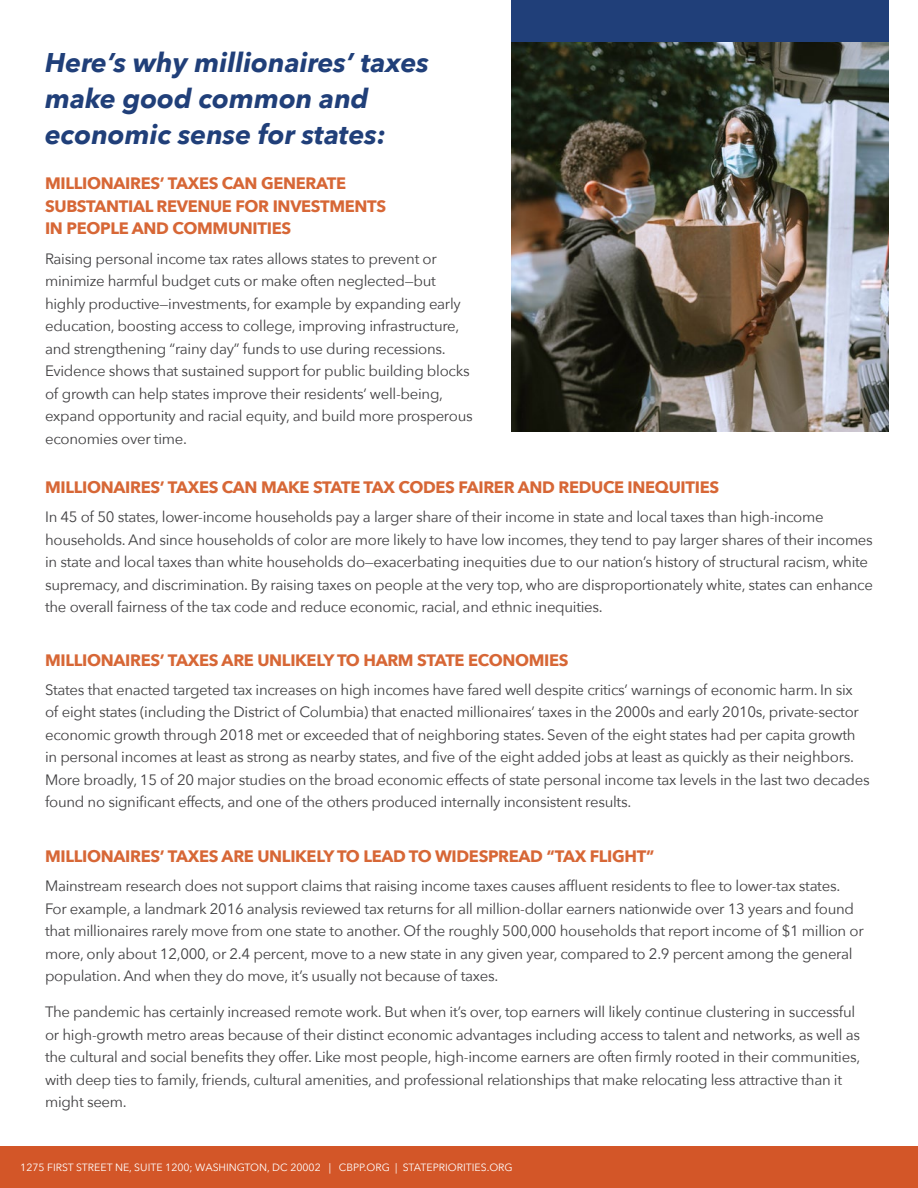
<style>
.page{position:relative;width:918px;height:1188px;background:#fff}
.page>*{position:absolute;margin:0;border:0;box-sizing:border-box;transform-origin:0 0}
.t1{font:italic 700 27px/36px "Avenir Next";color:#203f79}
.t2{font:700 16.5px/22.5px "Avenir Next";letter-spacing:-.02em;color:#d76736}
.t3{font:15px/22.5px "Avenir Next";letter-spacing:-.02em;color:#414042}
.t4{font:10.5px "Avenir Next";color:#fff}
</style>
<div class="page">
<div style="left:0;top:1147px;width:918px;height:41px;background:#d35628"></div>
<img style="left:511px;top:42px;width:378px;height:390px">
<div style="left:511px;top:0;width:378px;height:42px;background:#203f79"></div>
<h1 class="t1" style="left:45px;top:44px;width:386px">Here’s why millionaires’ taxes make good common and economic sense for states:</h1>
<p class="t2" style="left:45px;top:172px;width:343px">MILLIONAIRES’ TAXES CAN GENERATE<br>SUBSTANTIAL REVENUE FOR INVESTMENTS<br>IN PEOPLE AND COMMUNITIES</p>
<p class="t3" style="left:45px;top:247px;width:429px">Raising personal income tax rates allows states to prevent or minimize harmful budget cuts or make often neglected—but highly productive—investments, for example by expanding early education, boosting access to college, improving infrastructure, and strengthening “rainy day” funds to use during recessions.<br>Evidence shows that sustained support for public building blocks of growth can help states improve their residents’ well-being, expand opportunity and racial equity, and build more prosperous economies over time.</p>
<p class="t2" style="left:45px;top:476px;width:676px">MILLIONAIRES’ TAXES CAN MAKE STATE TAX CODES FAIRER AND REDUCE INEQUITIES</p>
<p class="t3" style="left:45px;top:505px;width:830px">In 45 of 50 states, lower-income households pay a larger share of their income in state and local taxes than high-income households. And since households of color are more likely to have low incomes, they tend to pay larger shares of their incomes in state and local taxes than white households do—exacerbating inequities due to our nation’s history of structural racism, white supremacy, and discrimination. By raising taxes on people at the very top, who are disproportionately white, states can enhance the overall fairness of the tax code and reduce economic, racial, and ethnic inequities.</p>
<p class="t2" style="left:45px;top:648px;width:525px">MILLIONAIRES’ TAXES ARE UNLIKELY TO HARM STATE ECONOMIES</p>
<p class="t3" style="left:45px;top:678px;width:826px">States that enacted targeted tax increases on high incomes have fared well despite critics’ warnings of economic harm. In six of eight states (including the District of Columbia) that enacted millionaires’ taxes in the 2000s and early 2010s, private-sector economic growth through 2018 met or exceeded that of neighboring states. Seven of the eight states had per capita growth in personal incomes at least as strong as nearby states, and five of the eight added jobs at least as quickly as their neighbors.<br>More broadly, 15 of 20 major studies on the broad economic effects of state personal income tax levels in the last two decades found no significant effects, and one of the others produced internally inconsistent results.</p>
<p class="t2" style="left:45px;top:844px;width:611px">MILLIONAIRES’ TAXES ARE UNLIKELY TO LEAD TO WIDESPREAD “TAX FLIGHT”</p>
<p class="t3" style="left:45px;top:874px;width:820px">Mainstream research does not support claims that raising income taxes causes affluent residents to flee to lower-tax states.<br>For example, a landmark 2016 analysis reviewed tax returns for all million-dollar earners nationwide over 13 years and found that millionaires rarely move from one state to another. Of the roughly 500,000 households that report income of $1 million or more, only about 12,000, or 2.4 percent, move to a new state in any given year, compared to 2.9 percent among the general population. And when they do move, it’s usually not because of taxes.</p>
<p class="t3" style="left:45px;top:1000px;width:817px">The pandemic has certainly increased remote work. But when it’s over, top earners will likely continue clustering in successful or high-growth metro areas because of their distinct economic advantages including access to talent and networks, as well as the cultural and social benefits they offer. Like most people, high-income earners are often firmly rooted in their communities, with deep ties to family, friends, cultural amenities, and professional relationships that make relocating less attractive than it might seem.</p>
<p class="t4" style="left:20px;top:1158px;width:494px">1275 FIRST STREET NE, SUITE 1200; WASHINGTON, DC 20002 | CBPP.ORG | STATEPRIORITIES.ORG</p>
</div>
